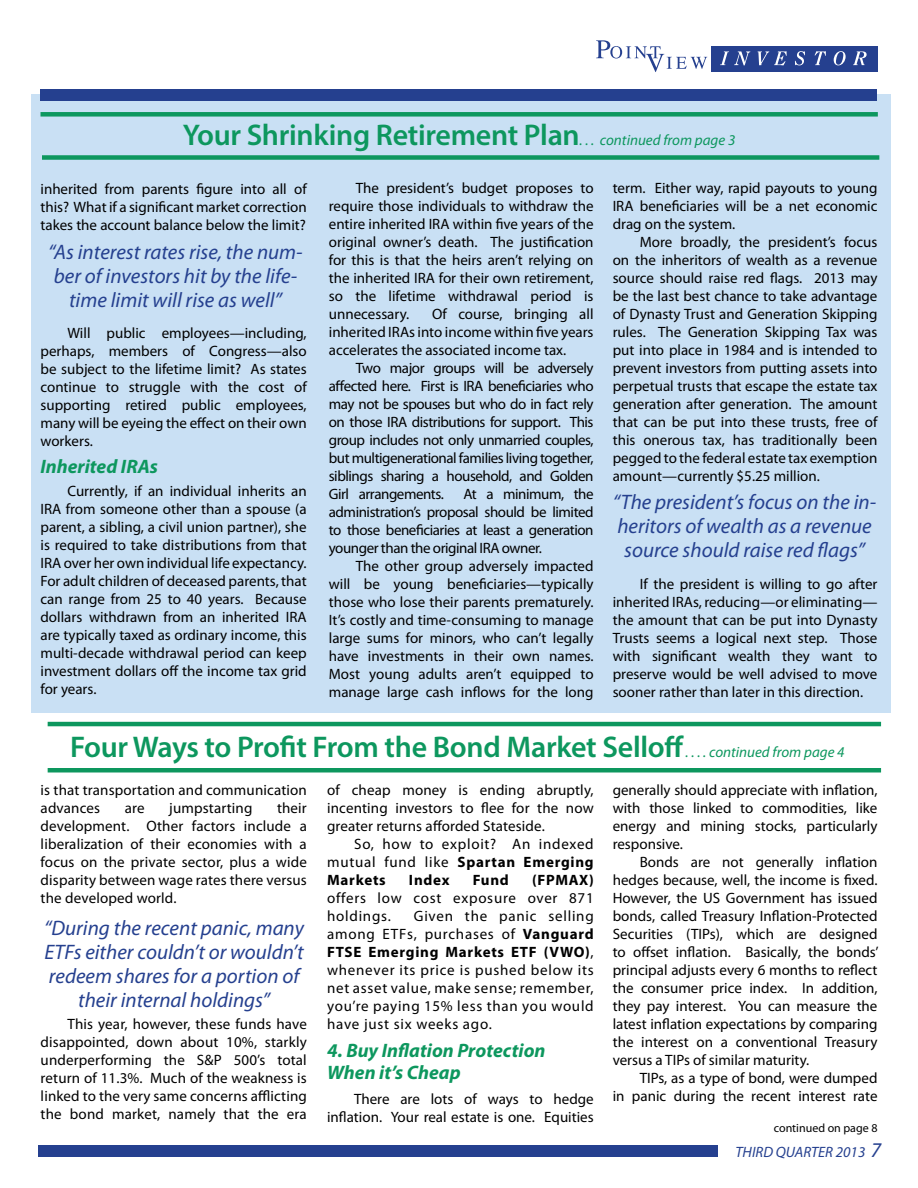
<style>
.page{position:relative;width:918px;height:1188px;background:#fff}
.page>*{position:absolute;margin:0;border:0;box-sizing:border-box;transform-origin:0 0}
.t1{font:600 30px "Myriad Pro";letter-spacing:-.01em;color:#0d975e}
.t2{font:italic 21px/24px "Myriad Pro";color:#25408f;text-align:center}
.t3{font:italic 700 19.5px/21.8px "Myriad Pro";color:#0d975e}
.t4{font:15px/18px "Myriad Pro";color:#000;text-align:justify}
.t5{font:15px/18px "Myriad Pro";letter-spacing:.05em;color:#000}
.t6{font:italic 15px "Myriad Pro";color:#25408f}
.t7{font:700 15px "Myriad Pro";letter-spacing:.05em;color:#000}
.t8{font:12px "Myriad Pro";color:#000}
.s1{font-weight:400;font-style:italic;font-size:15px}
.s2{font-weight:700}
.s3{font-size:21px}
</style>
<div class="page">
<div style="left:32px;top:94px;width:859px;height:619px;background:#c9e0f4"></div>
<div style="left:38px;top:1145px;width:679px;height:12px;background:#25408f"></div>
<div style="left:40px;top:89px;width:838px;height:12px;background:#25408f"></div>
<svg style="left:596px;top:40px;width:111px;height:32px"></svg>
<div style="left:711px;top:46px;width:167px;height:26px;background:#25408f"></div>
<svg style="left:720px;top:51px;width:30px;height:14px"></svg>
<svg style="left:758px;top:51px;width:29px;height:14px"></svg>
<svg style="left:795px;top:51px;width:10px;height:14px"></svg>
<svg style="left:815px;top:51px;width:11px;height:14px"></svg>
<svg style="left:834px;top:51px;width:12px;height:14px"></svg>
<svg style="left:853px;top:51px;width:14px;height:14px"></svg>
<div style="left:40px;top:112px;width:838px;height:5px;background:#0d975e"></div>
<div style="left:42px;top:155px;width:837px;height:5px;background:#0d975e"></div>
<hr style="left:48px;top:722px;width:833px;height:4px;background:#0d975e">
<hr style="left:48px;top:768px;width:833px;height:4px;background:#0d975e">
<h1 class="t1" style="left:183px;top:116px;width:554px">Your Shrinking Retirement Plan<span class="s1">. . . continued from page 3</span></h1>
<p class="t4" style="left:329px;top:179px;width:266px;text-indent:27px">The president’s budget proposes to require those individuals to withdraw the entire inherited IRA within five years of the original owner’s death. The justification for this is that the heirs aren’t relying on the inherited IRA for their own retirement, so the lifetime withdrawal period is unnecessary.</p>
<p class="t4" style="left:613px;top:179px;width:266px">term. Either way, rapid payouts to young IRA beneficiaries will be a net economic drag on the system.</p>
<p class="t4" style="left:613px;top:233px;width:266px;text-indent:27px">More broadly, the president’s focus on the inheritors of wealth as a revenue source should raise red flags. 2013 may be the last best chance to take advantage of Dynasty Trust and Generation Skipping rules. The Generation Skipping Tax was put into place in 1984 and is intended to prevent investors from putting assets into perpetual trusts that escape the estate tax generation after generation. The amount that can be put into these trusts, free of this onerous tax, has traditionally been pegged to the federal estate tax exemption amount—currently $5.25 million.</p>
<p class="t4" style="left:40px;top:179px;width:268px">inherited from parents figure into all of this? What if a significant market correction takes the account balance below the limit?</p>
<h2 class="t2" style="left:48px;top:240px;width:256px">“As interest rates rise, the num&shy;ber of investors hit by the life&shy;time limit will rise as well”</h2>
<p class="t4" style="left:329px;top:305px;width:266px;text-indent:103px">Of course, bringing all inherited IRAs into income within five years accelerates the associated income tax.</p>
<p class="t4" style="left:329px;top:359px;width:266px;text-indent:27px">Two major groups will be adversely affected here. First is IRA beneficiaries who may not be spouses but who do in fact rely on those IRA distributions for support. This group includes not only unmarried couples, but multigenerational families living together, siblings sharing a household, and Golden Girl arrangements.</p>
<p class="t4" style="left:40px;top:323px;width:268px;text-indent:27px">Will public employees—including, perhaps, members of Congress—also be subject to the lifetime limit? As states continue to struggle with the cost of supporting retired public employees, many will be eyeing the effect on their own workers.</p>
<h3 class="t3" style="left:40px;top:455px;width:119px">Inherited IRAs</h3>
<p class="t4" style="left:40px;top:482px;width:268px;text-indent:27px">Currently, if an individual inherits an IRA from someone other than a spouse (a parent, a sibling, a civil union partner), she is required to take distributions from that IRA over her own individual life expectancy.<br>For adult children of deceased parents, that can range from 25 to 40 years. Because dollars withdrawn from an inherited IRA are typically taxed as ordinary income, this multi-decade withdrawal period can keep investment dollars off the income tax grid for years.</p>
<p class="t4" style="left:329px;top:485px;width:266px;text-indent:135px">At a minimum, the administration’s proposal should be limited to those beneficiaries at least a generation younger than the original IRA owner.</p>
<p class="t4" style="left:329px;top:557px;width:266px;text-indent:27px">The other group adversely impacted will be young beneficiaries—typically those who lose their parents prematurely.<br>It’s costly and time-consuming to manage large sums for minors, who can’t legally have investments in their own names.<br>Most young adults aren’t equipped to manage large cash inflows for the long</p>
<h1 class="t1" style="left:70px;top:728px;width:776px">Four Ways to Profit From the Bond Market Selloff <span class="s1">. . . . continued from page 4</span></h1>
<h2 class="t2" style="left:613px;top:490px;width:265px">“The president’s focus on the in&shy;heritors of wealth as a revenue source should raise red flags”</h2>
<p class="t4" style="left:613px;top:575px;width:266px;text-indent:27px">If the president is willing to go after inherited IRAs, reducing—or eliminating— the amount that can be put into Dynasty Trusts seems a logical next step. Those with significant wealth they want to preserve would be well advised to move sooner rather than later in this direction.</p>
<p class="t4" style="left:41px;top:781px;width:268px">is that transportation and communication advances</p>
<p class="t4" style="left:41px;top:799px;width:268px;text-indent:236px">their development. Other factors include a liberalization of their economies with a focus on the private sector, plus a wide disparity between wage rates there versus the developed world.</p>
<p class="t4" style="left:125px;top:799px;width:21px">are</p>
<p class="t4" style="left:169px;top:799px;width:85px">jumpstarting</p>
<h2 class="t2" style="left:44px;top:916px;width:261px">“During the recent panic, many<br>ETFs either couldn’t or wouldn’t redeem shares for a portion of their internal holdings”</h2>
<p class="t4" style="left:41px;top:1015px;width:268px;text-indent:27px">This year, however, these funds have disappointed, down about 10%, starkly underperforming the S&amp;P 500’s total return of 11.3%. Much of the weakness is linked to the very same concerns afflicting the bond market, namely that the era</p>
<p class="t4" style="left:327px;top:781px;width:268px">of cheap money is ending abruptly, incenting investors to flee for the now greater returns afforded Stateside.</p>
<p class="t4" style="left:327px;top:835px;width:268px;text-indent:27px">So, how to exploit? An indexed mutual fund like <span class="s2">Spartan Emerging Markets</span></p>
<p class="t7" style="left:409px;top:870px;width:42px">Index</p>
<p class="t7" style="left:473px;top:870px;width:38px">Fund</p>
<p class="t7" style="left:532px;top:870px;width:63px">(FPMAX)</p>
<p class="t5" style="left:327px;top:889px;width:268px">offers low cost exposure over 871 holdings.</p>
<p class="t4" style="left:327px;top:907px;width:268px;text-indent:87px">Given the panic selling among ETFs, purchases of <span class="s2">Vanguard FTSE Emerging Markets ETF (VWO)</span>, whenever its price is pushed below its net asset value, make sense; remember, you’re paying 15% less than you would have just six weeks ago.</p>
<h3 class="t3" style="left:327px;top:1039px;width:220px">4. Buy Inflation Protection<br>When it’s Cheap</h3>
<p class="t4" style="left:327px;top:1089px;width:268px;text-align:right">There are lots of ways to hedge inflation. Your real estate is one. Equities</p>
<p class="t4" style="left:613px;top:781px;width:266px">generally should appreciate with inflation, with those linked to commodities, like energy and mining stocks, particularly responsive.</p>
<p class="t4" style="left:613px;top:853px;width:268px;text-indent:27px">Bonds are not generally inflation hedges because, well, the income is fixed.<br>However, the US Government has issued bonds, called Treasury Inflation-Protected Securities (TIPs), which are designed to offset inflation. Basically, the bonds’ principal adjusts every 6 months to reflect the consumer price index. In addition, they pay interest. You can measure the latest inflation expectations by comparing the interest on a conventional Treasury versus a TIPs of similar maturity.</p>
<p class="t4" style="left:613px;top:1069px;width:266px;text-align:right">TIPs, as a type of bond, were dumped<br>in panic during the recent interest rate</p>
<p class="t8" style="left:774px;top:1121px;width:105px">continued on page 8</p>
<p class="t6" style="left:736px;top:1143px;width:147px">THIRD QUARTER 2013 <span class="s3">7</span></p>
</div>
